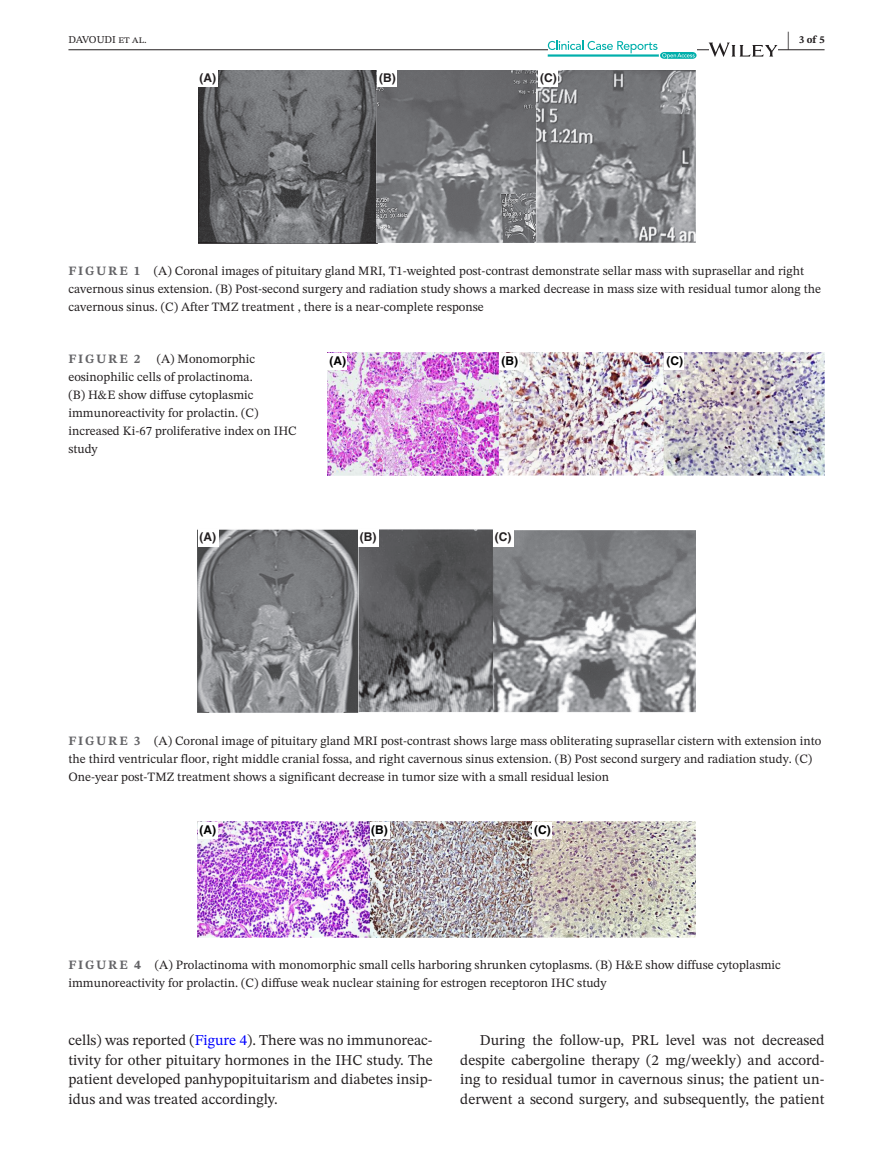
<style>
.page{position:relative;width:893px;height:1174px;background:#fff}
.page>*{position:absolute;margin:0;border:0;box-sizing:border-box;transform-origin:0 0}
.t1{font:700 21px "STIX Two Text";color:#231f20;scale:.42 1}
.t2{font:15px/19.5px "STIX Two Text";color:#231f20;text-align:justify}
.t3{font:12.75px/18px "STIX Two Text";color:#231f20}
.t4{font:700 12.75px "STIX Two Text";letter-spacing:.14em;color:#636366}
.t5{font:700 12px "Helvetica";color:#231f20}
.t6{font:700 12px "Helvetica";color:#000}
.t7{font:10.5px "STIX Two Text";color:#231f20}
.t8{font:700 10.5px "STIX Two Text";color:#231f20}
.s1{font-weight:700;color:#636366}
.s2{color:#00f}
</style>
<div class="page">
<hr style="left:68px;top:49px;width:756px;height:1px;background:#231f20">
<svg style="left:548px;top:41px;width:148px;height:18px"></svg>
<svg style="left:709px;top:43px;width:68px;height:14px"></svg>
<img style="left:199px;top:70px;width:496px;height:173px">
<div style="left:198px;top:70px;width:20px;height:17px;background:#fff"></div>
<div style="left:377px;top:70px;width:20px;height:17px;background:#fff"></div>
<div style="left:538px;top:70px;width:20px;height:17px;background:#fff"></div>
<img style="left:327px;top:353px;width:497px;height:122px">
<div style="left:327px;top:353px;width:20px;height:16px;background:#fff"></div>
<div style="left:499px;top:353px;width:20px;height:16px;background:#fff"></div>
<div style="left:664px;top:353px;width:19px;height:16px;background:#fff"></div>
<img style="left:198px;top:529px;width:497px;height:183px">
<div style="left:198px;top:529px;width:20px;height:17px;background:#fff"></div>
<div style="left:358px;top:529px;width:21px;height:17px;background:#fff"></div>
<div style="left:493px;top:529px;width:20px;height:17px;background:#fff"></div>
<img style="left:198px;top:822px;width:497px;height:115px">
<div style="left:198px;top:822px;width:20px;height:16px;background:#fff"></div>
<div style="left:370px;top:822px;width:20px;height:16px;background:#fff"></div>
<div style="left:532px;top:822px;width:20px;height:16px;background:#fff"></div>
<h1 class="t1" style="left:787px;top:24px;width:8px">|</h1>
<p class="t7" style="left:68px;top:32px;width:80px">DAVOUDI et al.</p>
<p class="t8" style="left:799px;top:32px;width:27px">3 of 5</p>
<p class="t5" style="left:200px;top:71px;width:18px">(A)</p>
<p class="t5" style="left:379px;top:71px;width:18px">(B)</p>
<p class="t5" style="left:540px;top:71px;width:18px">(C)</p>
<p class="t3" style="left:68px;top:262px;width:754px"><span class="s1">FIGURE 1</span> (A) Coronal images of pituitary gland MRI, T1-weighted post-contrast demonstrate sellar mass with suprasellar and right cavernous sinus extension. (B) Post-second surgery and radiation study shows a marked decrease in mass size with residual tumor along the cavernous sinus. (C) After TMZ treatment , there is a near-complete response</p>
<p class="t3" style="left:68px;top:349px;width:230px;text-indent:88px">(A) Monomorphic eosinophilic cells of prolactinoma.<br>(B) H&amp;E show diffuse cytoplasmic immunoreactivity for prolactin. (C) increased Ki-67 proliferative index on IHC study</p>
<p class="t6" style="left:330px;top:353px;width:18px">(A)</p>
<p class="t6" style="left:502px;top:353px;width:18px">(B)</p>
<p class="t6" style="left:666px;top:353px;width:18px">(C)</p>
<p class="t4" style="left:68px;top:349px;width:73px">FIGURE 2</p>
<p class="t5" style="left:200px;top:530px;width:18px">(A)</p>
<p class="t5" style="left:360px;top:530px;width:18px">(B)</p>
<p class="t5" style="left:495px;top:530px;width:18px">(C)</p>
<p class="t3" style="left:68px;top:731px;width:754px"><span class="s1">FIGURE 3</span> (A) Coronal image of pituitary gland MRI post-contrast shows large mass obliterating suprasellar cistern with extension into the third ventricular floor, right middle cranial fossa, and right cavernous sinus extension. (B) Post second surgery and radiation study. (C)<br>One-year post-TMZ treatment shows a significant decrease in tumor size with a small residual lesion</p>
<p class="t6" style="left:199px;top:822px;width:18px">(A)</p>
<p class="t6" style="left:371px;top:822px;width:18px">(B)</p>
<p class="t6" style="left:534px;top:822px;width:18px">(C)</p>
<p class="t3" style="left:68px;top:956px;width:714px"><span class="s1">FIGURE 4</span> (A) Prolactinoma with monomorphic small cells harboring shrunken cytoplasms. (B) H&amp;E show diffuse cytoplasmic immunoreactivity for prolactin. (C) diffuse weak nuclear staining for estrogen receptoron IHC study</p>
<p class="t2" style="left:68px;top:1030px;width:366px">cells) was reported (<span class="s2">Figure 4</span>). There was no immunoreac&shy;tivity for other pituitary hormones in the IHC study. The patient developed panhypopituitarism and diabetes insip&shy;idus and was treated accordingly.</p>
<p class="t2" style="left:460px;top:1030px;width:366px;text-indent:20px">During the follow-up, PRL level was not decreased despite cabergoline therapy (2 mg/weekly) and accord&shy;ing to residual tumor in cavernous sinus; the patient un&shy;derwent a second surgery, and subsequently, the patient</p>
</div>
